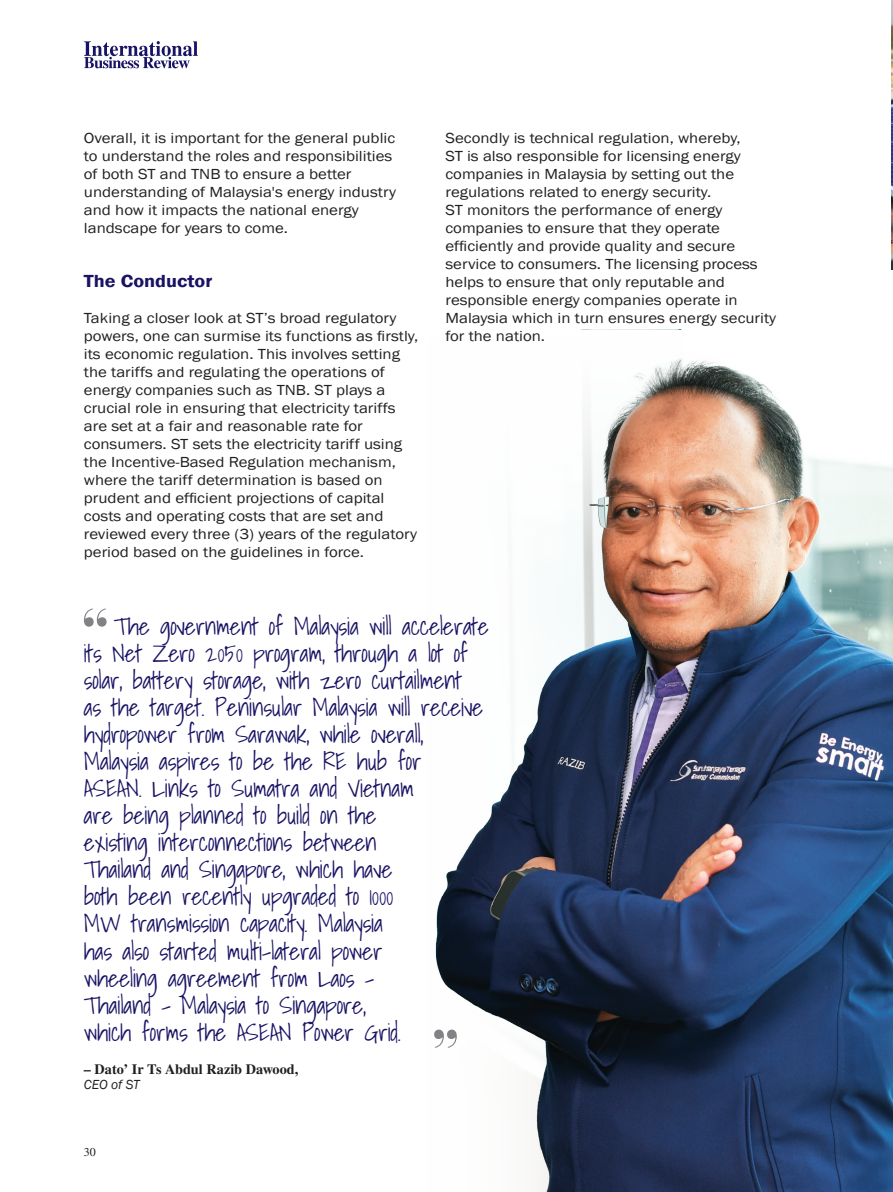
<style>
.page{position:relative;width:893px;height:1192px;background:#fff}
.page>*{position:absolute;margin:0;border:0;box-sizing:border-box;transform-origin:0 0}
.Pull_Quote__C__16_18{font:300 24px/27px "Shadows Into";letter-spacing:-.01em;color:#191364}
.t1{font:600 18px "Franklin Gothic";color:#191364;scale:1.12 1}
.t2{font:15px/18px "Franklin Gothic";color:#231f20;scale:1.12 1}
.Pull_Quote__C__16_18-2{font:700 14.25px "STIX General";color:#231f20}
.Pull_Quote__C__16_18-3{font:italic 13.5px "Franklin Gothic";color:#231f20}
.t3{font:12px "STIX General";color:#231f20}
</style>
<div class="page">
<img style="left:435px;top:359px;width:458px;height:832px">
<svg style="left:84px;top:608px;width:23px;height:18px"></svg>
<svg style="left:434px;top:1029px;width:23px;height:18px"></svg>
<img style="left:891px;top:1px;width:2px;height:268px">
<svg style="left:84px;top:41px;width:114px;height:27px"></svg>
<p class="t2" style="left:84px;top:129px;width:280px">Overall, it is important for the general public to understand the roles and responsibilities of both ST and TNB to ensure a better understanding of Malaysia's energy industry and how it impacts the national energy landscape for years to come.</p>
<p class="t1" style="left:84px;top:270px;width:116px">The Conductor</p>
<p class="t2" style="left:84px;top:309px;width:300px">Taking a closer look at ST’s broad regulatory powers, one can surmise its functions as firstly, its economic regulation. This involves setting the tariffs and regulating the operations of energy companies such as TNB. ST plays a crucial role in ensuring that electricity tariffs are set at a fair and reasonable rate for consumers. ST sets the electricity tariff using the Incentive-Based Regulation mechanism, where the tariff determination is based on prudent and efficient projections of capital costs and operating costs that are set and reviewed every three (3) years of the regulatory period based on the guidelines in force.</p>
<p class="t2" style="left:445px;top:129px;width:297px">Secondly is technical regulation, whereby,<br>ST is also responsible for licensing energy companies in Malaysia by setting out the regulations related to energy security.<br>ST monitors the performance of energy companies to ensure that they operate efficiently and provide quality and secure service to consumers. The licensing process helps to ensure that only reputable and responsible energy companies operate in Malaysia which in turn ensures energy security for the nation.</p>
<p class="Pull_Quote__C__16_18" style="left:84px;top:612px;width:406px;text-indent:30px">The government of Malaysia will accelerate its Net Zero 2050 program, through a lot of solar, battery storage, with zero curtailment<br>as the target. Peninsular Malaysia will receive hydropower from Sarawak, while overall, Malaysia aspires to be the RE hub for<br>ASEAN. Links to Sumatra and Vietnam<br>are being planned to build on the<br>existing interconnections between<br>Thailand and Singapore, which have<br>both been recently upgraded to 1000<br>MW transmission capacity. Malaysia<br>has also started multi-lateral power<br>wheeling agreement from Laos –<br>Thailand - Malaysia to Singapore,<br>which forms the ASEAN Power Grid.</p>
<p class="Pull_Quote__C__16_18-2" style="left:84px;top:1058px;width:216px">– Dato’ Ir Ts Abdul Razib Dawood,</p>
<p class="Pull_Quote__C__16_18-3" style="left:84px;top:1075px;width:57px">CEO of ST</p>
<p class="t3" style="left:84px;top:1143px;width:13px">30</p>
</div>
